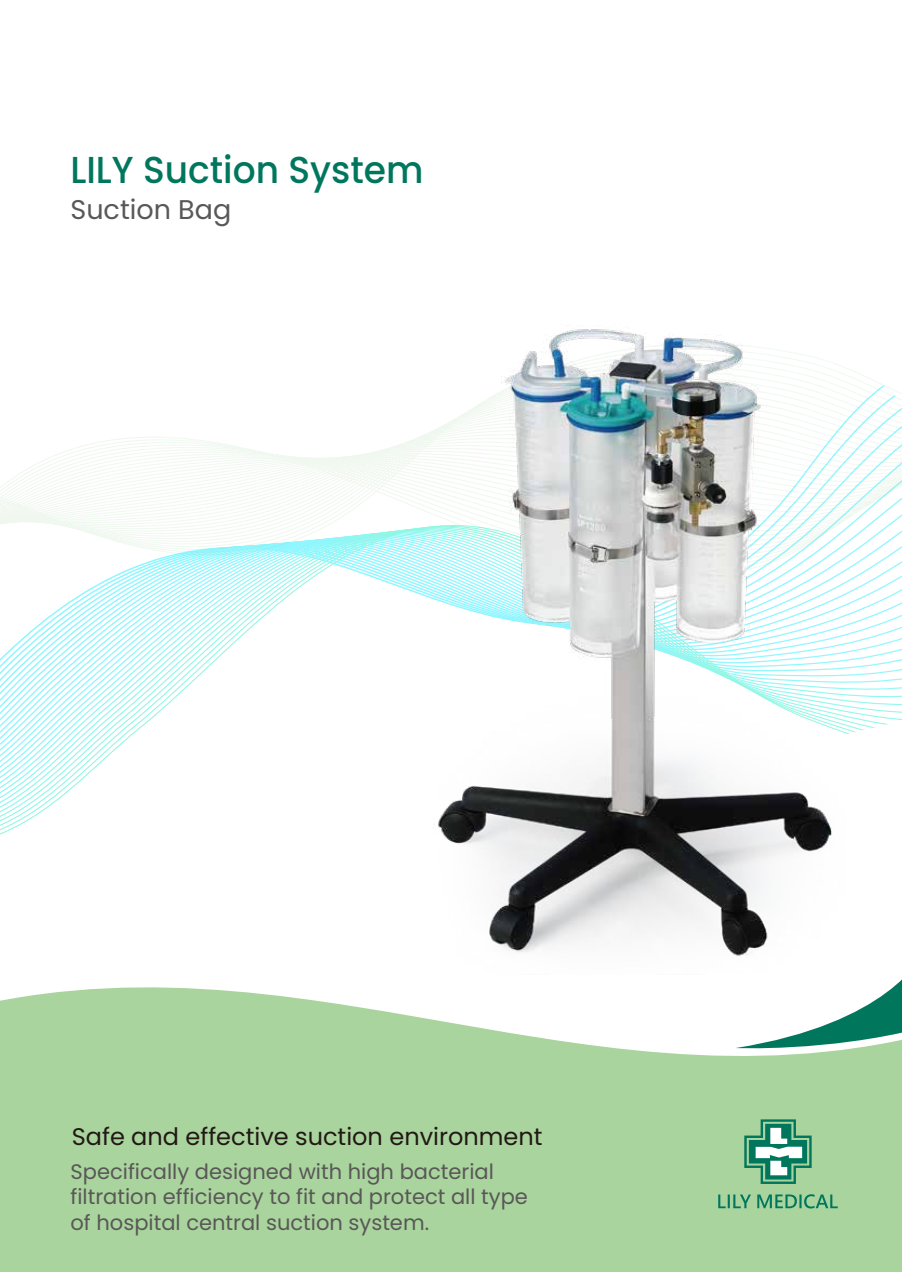
<style>
.page{position:relative;width:902px;height:1272px;background:#fff}
.page>*{position:absolute;margin:0;border:0;box-sizing:border-box;transform-origin:0 0}
.t1{font:500 37.5px "Poppins";color:#00775d;scale:.96 1}
.t2{font:27px "Poppins";color:#595757}
.t3{font:24px "Poppins";color:#221815}
.t4{font:21px/25.2px "Poppins";color:#595757}
</style>
<div class="page">
<svg style="left:0;top:525px;width:901px;height:310px"></svg>
<svg style="left:0;top:987px;width:399px;height:27px;fill:#a9d49d"></svg>
<svg style="left:850px;top:980px;width:51px;height:34px"></svg>
<div style="left:0;top:1014px;width:901px;height:257px;background:#a9d49d"></div>
<img style="left:422px;top:329px;width:434px;height:627px">
<svg style="left:744px;top:1119px;width:67px;height:64px"></svg>
<svg style="left:718px;top:1194px;width:33px;height:14px"></svg>
<svg style="left:757px;top:1194px;width:80px;height:14px"></svg>
<h1 class="t1" style="left:70px;top:148px;width:369px">LILY Suction System</h1>
<p class="t2" style="left:70px;top:194px;width:162px">Suction Bag</p>
<p class="t3" style="left:72px;top:1122px;width:472px">Safe and effective suction environment</p>
<p class="t4" style="left:70px;top:1159px;width:459px">Specifically designed with high bacterial filtration efficiency to fit and protect all type of hospital central suction system.</p>
</div>
